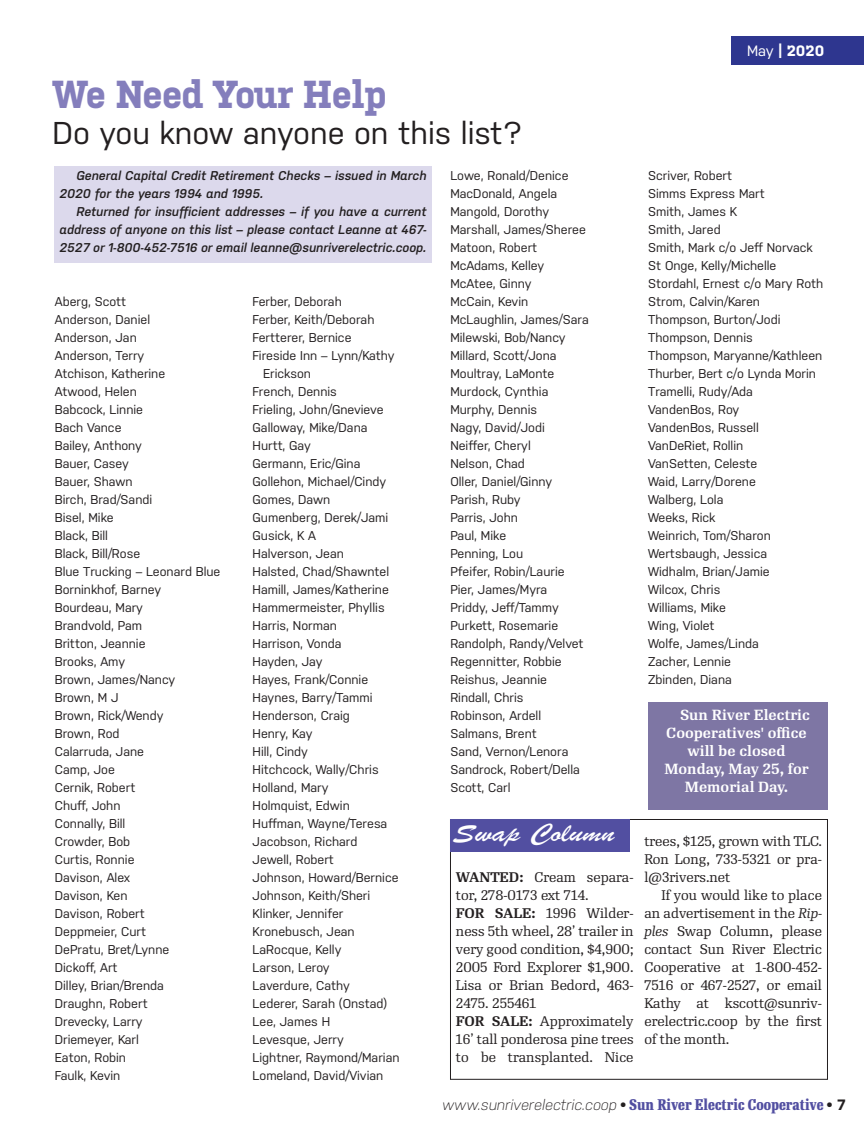
<style>
.page{position:relative;width:864px;height:1134px;background:#fff}
.page>*{position:absolute;margin:0;border:0;box-sizing:border-box;transform-origin:0 0}
.t1{font:700 39px "Kulturista";letter-spacing:-.02em;color:#847ebc;scale:.95 1}
.t2{font:31.5px "Nudista";color:#231f20}
.t3{font:26.7px "Brush Script";color:#fff;scale:1.29 1}
.t4{font:700 15px "Re Public Cond";color:#524fa1}
.t5{font:700 15px "Kulturista";color:#fff}
.t6{font:600 14.25px "Re Public";color:#fff}
.t7{font:13.5px/18px "Re Public";color:#231f20;text-align:justify}
.t8{font:12.75px/18px "Nudista";color:#231f20}
.t9{font:italic 600 12.75px/18px "Nudista";color:#231f20}
.s1{font-family:"Nudista";font-weight:400}
.s2{font-weight:600}
.s3{font-style:italic}
.s4{font-family:"Nudista";font-weight:300;font-style:italic;color:#231f20}
.s5{font-family:"Nudista";color:#231f20}
</style>
<div class="page">
<div style="left:54px;top:166px;width:378px;height:97px;background:#dcd9ec"></div>
<div style="left:732px;top:36px;width:132px;height:28px;background:#2e368f"></div>
<div style="left:648px;top:702px;width:180px;height:108px;background:#7e76a4"></div>
<div style="left:450px;top:819px;width:378px;height:261px;border:1px solid #231f20"></div>
<div style="left:450px;top:819px;width:180px;height:33px;background:#524fa1"></div>
<h1 class="t1" style="left:52px;top:72px;width:354px">We Need Your Help</h1>
<h2 class="t2" style="left:52px;top:115px;width:472px">Do you know anyone on this list?</h2>
<p class="t5" style="left:747px;top:42px;width:79px"><span class="s1">May</span> | 2020</p>
<p class="t9" style="left:59px;top:167px;width:369px;text-indent:17px">General Capital Credit Retirement Checks – issued in March<br>2020 for the years 1994 and 1995.</p>
<p class="t9" style="left:59px;top:203px;width:369px;text-align:justify;text-indent:17px">Returned for insufficient addresses – if you have a current address of anyone on this list – please contact Leanne at 467- 2527 or 1-800-452-7516 or email leanne@sunriverelectric.coop.</p>
<p class="t8" style="left:55px;top:292px;width:167px">Aberg, Scott<br>Anderson, Daniel<br>Anderson, Jan<br>Anderson, Terry<br>Atchison, Katherine<br>Atwood, Helen<br>Babcock, Linnie<br>Bach Vance<br>Bailey, Anthony<br>Bauer, Casey<br>Bauer, Shawn<br>Birch, Brad/Sandi<br>Bisel, Mike<br>Black, Bill<br>Black, Bill/Rose<br>Blue Trucking – Leonard Blue<br>Borninkhof, Barney<br>Bourdeau, Mary<br>Brandvold, Pam<br>Britton, Jeannie<br>Brooks, Amy<br>Brown, James/Nancy<br>Brown, M J<br>Brown, Rick/Wendy<br>Brown, Rod<br>Calarruda, Jane<br>Camp, Joe<br>Cernik, Robert<br>Chuff, John<br>Connally, Bill<br>Crowder, Bob<br>Curtis, Ronnie<br>Davison, Alex<br>Davison, Ken<br>Davison, Robert<br>Deppmeier, Curt<br>DePratu, Bret/Lynne<br>Dickoff, Art<br>Dilley, Brian/Brenda<br>Draughn, Robert<br>Drevecky, Larry<br>Driemeyer, Karl<br>Eaton, Robin<br>Faulk, Kevin</p>
<p class="t8" style="left:253px;top:293px;width:91px">Ferber, Deborah</p>
<p class="t8" style="left:253px;top:311px;width:123px">Ferber, Keith/Deborah</p>
<p class="t8" style="left:253px;top:329px;width:100px">Fertterer, Bernice</p>
<p class="t8" style="left:253px;top:347px;width:144px">Fireside Inn – Lynn/Kathy</p>
<p class="t8" style="left:263px;top:365px;width:49px">Erickson</p>
<p class="t8" style="left:253px;top:383px;width:86px">French, Dennis</p>
<p class="t8" style="left:253px;top:401px;width:132px">Frieling, John/Gnevieve</p>
<p class="t8" style="left:253px;top:419px;width:116px">Galloway, Mike/Dana</p>
<p class="t8" style="left:253px;top:437px;width:60px">Hurtt, Gay</p>
<p class="t8" style="left:253px;top:455px;width:109px">Germann, Eric/Gina</p>
<p class="t8" style="left:253px;top:473px;width:135px">Gollehon, Michael/Cindy</p>
<p class="t8" style="left:253px;top:491px;width:79px">Gomes, Dawn</p>
<p class="t8" style="left:253px;top:509px;width:137px">Gumenberg, Derek/Jami</p>
<p class="t8" style="left:253px;top:527px;width:65px">Gusick, K A</p>
<p class="t8" style="left:253px;top:545px;width:93px">Halverson, Jean</p>
<p class="t8" style="left:253px;top:563px;width:138px">Halsted, Chad/Shawntel</p>
<p class="t8" style="left:253px;top:581px;width:138px">Hamill, James/Katherine</p>
<p class="t8" style="left:253px;top:599px;width:134px">Hammermeister, Phyllis</p>
<p class="t8" style="left:253px;top:617px;width:86px">Harris, Norman</p>
<p class="t8" style="left:253px;top:635px;width:91px">Harrison, Vonda</p>
<p class="t8" style="left:253px;top:653px;width:72px">Hayden, Jay</p>
<p class="t8" style="left:253px;top:671px;width:117px">Hayes, Frank/Connie</p>
<p class="t8" style="left:253px;top:689px;width:121px">Haynes, Barry/Tammi</p>
<p class="t8" style="left:253px;top:707px;width:99px">Henderson, Craig</p>
<p class="t8" style="left:253px;top:725px;width:61px">Henry, Kay</p>
<p class="t8" style="left:253px;top:743px;width:57px">Hill, Cindy</p>
<p class="t8" style="left:253px;top:761px;width:128px">Hitchcock, Wally/Chris</p>
<p class="t8" style="left:253px;top:779px;width:77px">Holland, Mary</p>
<p class="t8" style="left:253px;top:797px;width:99px">Holmquist, Edwin</p>
<p class="t8" style="left:253px;top:815px;width:136px">Huffman, Wayne/Teresa</p>
<p class="t8" style="left:253px;top:833px;width:106px">Jacobson, Richard</p>
<p class="t8" style="left:253px;top:851px;width:83px">Jewell, Robert</p>
<p class="t8" style="left:253px;top:869px;width:147px">Johnson, Howard/Bernice</p>
<p class="t8" style="left:253px;top:887px;width:119px">Johnson, Keith/Sheri</p>
<p class="t8" style="left:253px;top:905px;width:92px">Klinker, Jennifer</p>
<p class="t8" style="left:253px;top:923px;width:104px">Kronebusch, Jean</p>
<p class="t8" style="left:253px;top:941px;width:90px">LaRocque, Kelly</p>
<p class="t8" style="left:253px;top:959px;width:79px">Larson, Leroy</p>
<p class="t8" style="left:253px;top:977px;width:99px">Laverdure, Cathy</p>
<p class="t8" style="left:253px;top:995px;width:136px">Lederer, Sarah (Onstad)</p>
<p class="t8" style="left:253px;top:1013px;width:79px">Lee, James H</p>
<p class="t8" style="left:253px;top:1031px;width:93px">Levesque, Jerry</p>
<p class="t8" style="left:253px;top:1049px;width:148px">Lightner, Raymond/Marian</p>
<p class="t8" style="left:253px;top:1067px;width:132px">Lomeland, David/Vivian</p>
<p class="t8" style="left:450px;top:167px;width:140px">Lowe, Ronald/Denice<br>MacDonald, Angela<br>Mangold, Dorothy<br>Marshall, James/Sheree<br>Matoon, Robert<br>McAdams, Kelley<br>McAtee, Ginny<br>McCain, Kevin<br>McLaughlin, James/Sara<br>Milewski, Bob/Nancy<br>Millard, Scott/Jona<br>Moultray, LaMonte<br>Murdock, Cynthia<br>Murphy, Dennis<br>Nagy, David/Jodi<br>Neiffer, Cheryl<br>Nelson, Chad<br>Oller, Daniel/Ginny<br>Parish, Ruby<br>Parris, John<br>Paul, Mike<br>Penning, Lou<br>Pfeifer, Robin/Laurie<br>Pier, James/Myra<br>Priddy, Jeff/Tammy<br>Purkett, Rosemarie<br>Randolph, Randy/Velvet<br>Regennitter, Robbie<br>Reishus, Jeannie<br>Rindall, Chris<br>Robinson, Ardell<br>Salmans, Brent<br>Sand, Vernon/Lenora<br>Sandrock, Robert/Della<br>Scott, Carl</p>
<p class="t8" style="left:648px;top:167px;width:177px">Scriver, Robert<br>Simms Express Mart<br>Smith, James K<br>Smith, Jared<br>Smith, Mark c/o Jeff Norvack<br>St Onge, Kelly/Michelle<br>Stordahl, Ernest c/o Mary Roth<br>Strom, Calvin/Karen<br>Thompson, Burton/Jodi<br>Thompson, Dennis<br>Thompson, Maryanne/Kathleen<br>Thurber, Bert c/o Lynda Morin<br>Tramelli, Rudy/Ada<br>VandenBos, Roy<br>VandenBos, Russell<br>VanDeRiet, Rollin<br>VanSetten, Celeste<br>Waid, Larry/Dorene<br>Walberg, Lola<br>Weeks, Rick<br>Weinrich, Tom/Sharon<br>Wertsbaugh, Jessica<br>Widhalm, Brian/Jamie<br>Wilcox, Chris<br>Williams, Mike<br>Wing, Violet<br>Wolfe, James/Linda<br>Zacher, Lennie<br>Zbinden, Diana</p>
<p class="t6" style="left:680px;top:706px;width:132px">Sun River Electric</p>
<p class="t6" style="left:666px;top:724px;width:142px">Cooperatives' office</p>
<p class="t6" style="left:687px;top:742px;width:100px">will be closed</p>
<p class="t6" style="left:664px;top:760px;width:146px">Monday, May 25, for</p>
<p class="t6" style="left:685px;top:778px;width:105px">Memorial Day.</p>
<h3 class="t3" style="left:453px;top:816px;width:127px">Swap Column</h3>
<p class="t7" style="left:456px;top:869px;width:179px;text-align:left"><span class="s2">WANTED:</span> Cream separa&shy;tor, 278-0173 ext 714.<br><span class="s2">FOR SALE:</span> 1996 Wilder&shy;ness 5th wheel, 28’ trailer in very good condition, $4,900;<br>2005 Ford Explorer $1,900.<br>Lisa or Brian Bedord, 463-<br>2475. 255461<br><span class="s2">FOR SALE:</span> Approximately<br>16’ tall ponderosa pine trees to be transplanted. Nice</p>
<p class="t7" style="left:644px;top:833px;width:179px">trees, $125, grown with TLC.<br>Ron Long, 733-5321 or pra&shy;l@3rivers.net</p>
<p class="t7" style="left:644px;top:886px;width:179px;text-indent:17px">If you would like to place an advertisement in the <span class="s3">Rip&shy;ples</span> Swap Column, please contact Sun River Electric Cooperative at 1-800-452- 7516 or 467-2527, or email Kathy at kscott@sunriv&shy;erelectric.coop by the first of the month.</p>
<p class="t4" style="left:442px;top:1095px;width:405px"><span class="s4">www.sunriverelectric.coop</span> <span class="s5">•</span> Sun River Electric Cooperative <span class="s5">• 7</span></p>
</div>
